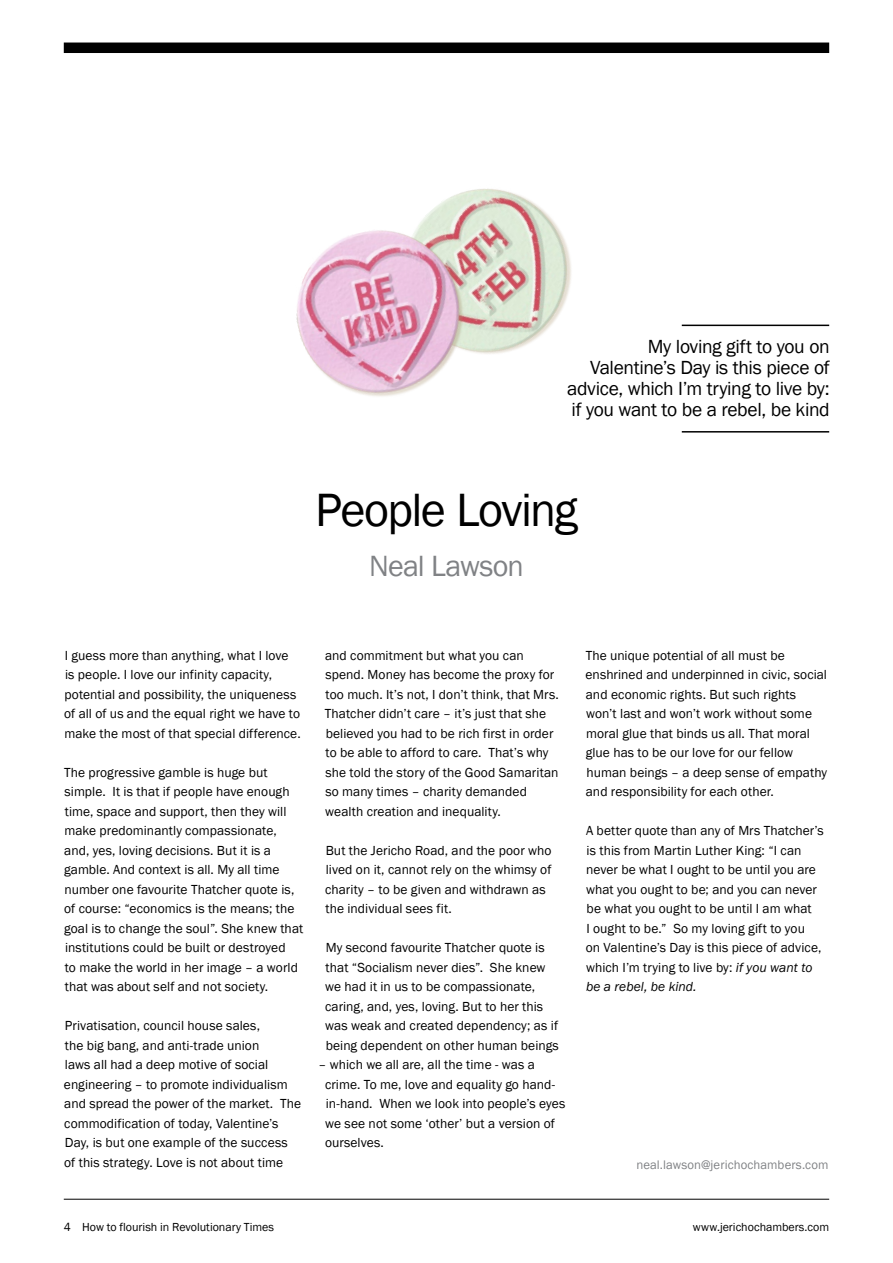
<style>
.page{position:relative;width:893px;height:1263px;background:#fff}
.page>*{position:absolute;margin:0;border:0;box-sizing:border-box;transform-origin:0 0}
.t1{font:48px "Franklin Gothic";letter-spacing:-.035em;color:#000}
.t2{font:30.15px "Franklin Gothic";letter-spacing:-.025em;color:#808285}
.t3{font:19.5px/21px "Franklin Gothic";letter-spacing:-.02em;color:#000;text-align:right}
.t4{font:13.5px/19.5px "Franklin Gothic";letter-spacing:.005em;color:#000}
.t5{font:12.75px "Franklin Gothic";letter-spacing:.005em;color:#808285}
.t6{font:12px "Franklin Gothic";color:#000}
.s1{font-style:italic}
</style>
<div class="page">
<hr style="left:64px;top:1199px;width:765px;height:1px;background:#000">
<div style="left:64px;top:43px;width:765px;height:10px;background:#000"></div>
<hr style="left:682px;top:325px;width:147px;height:1px;background:#000">
<hr style="left:682px;top:431px;width:147px;height:2px;background:#000">
<img style="left:429px;top:188px;width:142px;height:166px">
<img style="left:296px;top:213px;width:186px;height:184px">
<h3 class="t3" style="left:567px;top:337px;width:264px">My loving gift to you on<br>Valentine’s Day is this piece of advice, which I’m trying to live by: if you want to be a rebel, be kind</h3>
<h1 class="t1" style="left:315px;top:480px;width:264px">People Loving</h1>
<h2 class="t2" style="left:369px;top:547px;width:156px">Neal Lawson</h2>
<p class="t4" style="left:64px;top:646px;width:238px">I guess more than anything, what I love is people. I love our infinity capacity, potential and possibility, the uniqueness of all of us and the equal right we have to make the most of that special difference.</p>
<p class="t4" style="left:64px;top:763px;width:241px">The progressive gamble is huge but simple. It is that if people have enough time, space and support, then they will make predominantly compassionate, and, yes, loving decisions. But it is a gamble. And context is all. My all time number one favourite Thatcher quote is, of course: “economics is the means; the goal is to change the soul”. She knew that institutions could be built or destroyed<br>to make the world in her image – a world that was about self and not society.</p>
<p class="t4" style="left:64px;top:1016px;width:239px">Privatisation, council house sales,<br>the big bang, and anti-trade union<br>laws all had a deep motive of social engineering – to promote individualism and spread the power of the market. The commodification of today, Valentine’s Day, is but one example of the success of this strategy. Love is not about time</p>
<p class="t4" style="left:325px;top:646px;width:235px">and commitment but what you can spend. Money has become the proxy for too much. It’s not, I don’t think, that Mrs.<br>Thatcher didn’t care – it’s just that she believed you had to be rich first in order to be able to afford to care. That’s why she told the story of the Good Samaritan so many times – charity demanded wealth creation and inequality.</p>
<p class="t4" style="left:325px;top:841px;width:228px">But the Jericho Road, and the poor who lived on it, cannot rely on the whimsy of charity – to be given and withdrawn as the individual sees fit.</p>
<p class="t4" style="left:325px;top:938px;width:235px">My second favourite Thatcher quote is that “Socialism never dies”. She knew we had it in us to be compassionate, caring, and, yes, loving. But to her this was weak and created dependency; as if being dependent on other human beings</p>
<p class="t4" style="left:325px;top:1055px;width:242px;text-indent:-6px">– which we all are, all the time - was a crime. To me, love and equality go hand&shy;in-hand. When we look into people’s eyes we see not some ‘other’ but a version of ourselves.</p>
<p class="t4" style="left:586px;top:646px;width:243px">The unique potential of all must be enshrined and underpinned in civic, social and economic rights. But such rights won’t last and won’t work without some moral glue that binds us all. That moral glue has to be our love for our fellow human beings – a deep sense of empathy and responsibility for each other.</p>
<p class="t4" style="left:586px;top:821px;width:239px">A better quote than any of Mrs Thatcher’s is this from Martin Luther King: “I can never be what I ought to be until you are what you ought to be; and you can never be what you ought to be until I am what<br>I ought to be.” So my loving gift to you<br>on Valentine’s Day is this piece of advice, which I’m trying to live by: <span class="s1">if you want to be a rebel, be kind.</span></p>
<p class="t5" style="left:636px;top:1156px;width:194px">neal.lawson@jerichochambers.com</p>
<p class="t6" style="left:64px;top:1220px;width:212px">4 How to flourish in Revolutionary Times</p>
<p class="t6" style="left:693px;top:1220px;width:138px">www.jerichochambers.com</p>
</div>
